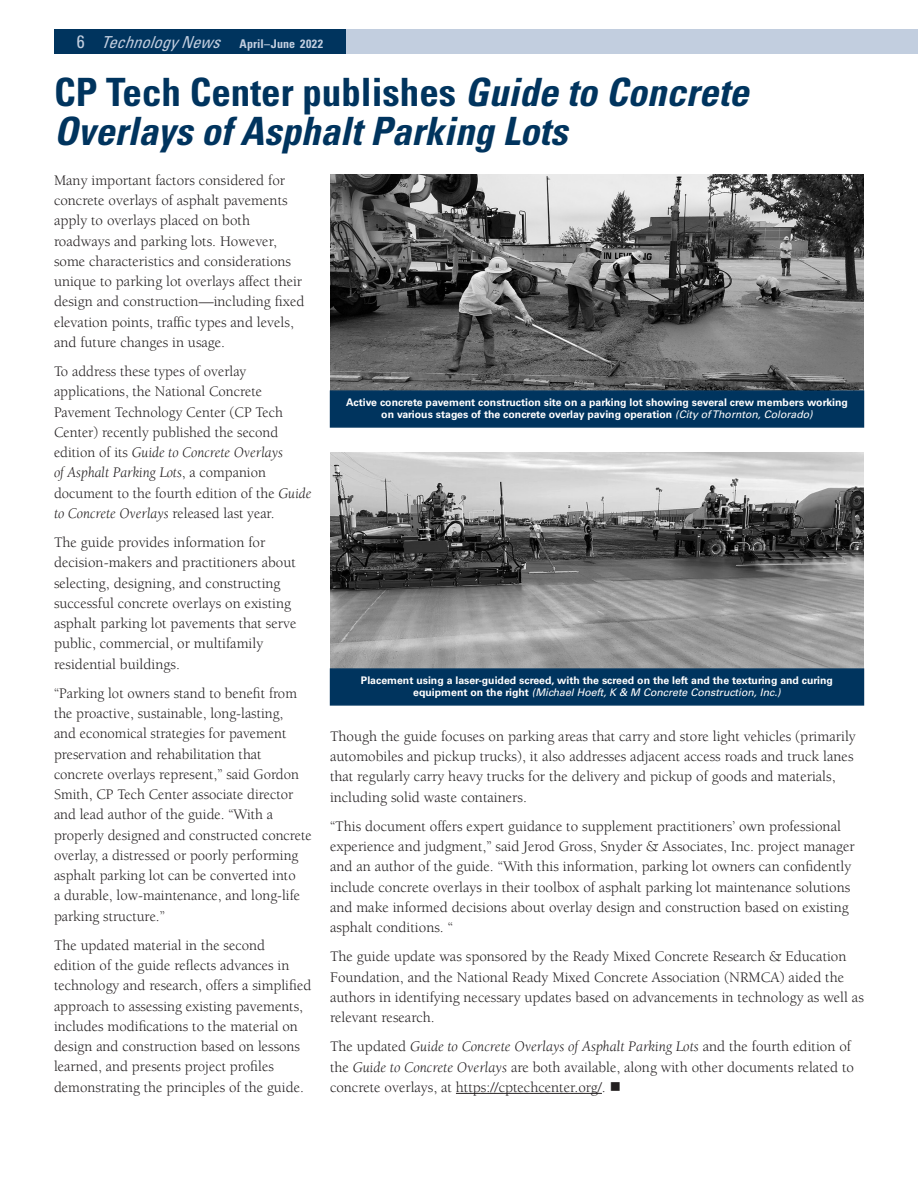
<style>
.page{position:relative;width:918px;height:1188px;background:#fff}
.page>*{position:absolute;margin:0;border:0;box-sizing:border-box;transform-origin:0 0}
.Headline{font:italic 700 condensed 39px/39px "Univers LT Std";color:#00345e}
.t1{font:italic condensed 16.5px "Univers LT Std";letter-spacing:.005em;color:#c2cedf}
.Body_text{font:15px/20.2px "Berkeley Std";color:#231f20}
.t2{font:700 10.5px/12.8px "Univers LT Std";color:#fff;text-align:center}
.s1{font-style:normal;font-size:18px}
.s2{font-weight:700;font-style:normal;font-size:12px}
.s3{font-style:normal}
.s4{font-style:italic}
.s5{font-weight:400;font-style:italic}
</style>
<div class="page">
<div style="left:304px;top:30px;width:614px;height:24px;background:#c2cedf"></div>
<div style="left:54px;top:30px;width:292px;height:24px;background:#00345e"></div>
<img style="left:330px;top:174px;width:534px;height:216px">
<div style="left:330px;top:390px;width:534px;height:38px;background:#00345e;border:2px solid #00345e"></div>
<img style="left:330px;top:452px;width:534px;height:216px">
<div style="left:330px;top:668px;width:534px;height:38px;background:#00345e;border:2px solid #00345e"></div>
<hr style="left:456px;top:1093px;width:146px;height:1px;background:#231f20">
<p class="t1" style="left:77px;top:31px;width:248px"><span class="s1">6</span> Technology News <span class="s2">April–June 2022</span></p>
<h1 class="Headline" style="left:54px;top:73px;width:696px"><span class="s3">CP Tech Center publishes</span> Guide to Concrete<br>Overlays of Asphalt Parking Lots</h1>
<p class="Body_text" style="left:54px;top:170px;width:252px">Many important factors considered for concrete overlays of asphalt pavements apply to overlays placed on both roadways and parking lots. However, some characteristics and considerations unique to parking lot overlays affect their design and construction—including fixed elevation points, traffic types and levels, and future changes in usage.</p>
<p class="Body_text" style="left:54px;top:362px;width:259px">To address these types of overlay applications, the National Concrete Pavement Technology Center (CP Tech Center) recently published the second edition of its <span class="s4">Guide to Concrete Overlays<br>of Asphalt Parking Lots</span>, a companion document to the fourth edition of the <span class="s4">Guide to Concrete Overlays</span> released last year.</p>
<p class="Body_text" style="left:54px;top:533px;width:244px">The guide provides information for decision-makers and practitioners about selecting, designing, and constructing successful concrete overlays on existing asphalt parking lot pavements that serve public, commercial, or multifamily residential buildings.</p>
<p class="Body_text" style="left:54px;top:683px;width:259px">“Parking lot owners stand to benefit from the proactive, sustainable, long-lasting,<br>and economical strategies for pavement preservation and rehabilitation that concrete overlays represent,” said Gordon Smith, CP Tech Center associate director and lead author of the guide. “With a properly designed and constructed concrete overlay, a distressed or poorly performing asphalt parking lot can be converted into<br>a durable, low-maintenance, and long-life parking structure.”</p>
<p class="Body_text" style="left:54px;top:935px;width:259px">The updated material in the second<br>edition of the guide reflects advances in technology and research, offers a simplified approach to assessing existing pavements, includes modifications to the material on design and construction based on lessons learned, and presents project profiles demonstrating the principles of the guide.</p>
<p class="t2" style="left:346px;top:396px;width:503px">Active concrete pavement construction site on a parking lot showing several crew members working on various stages of the concrete overlay paving operation <span class="s5">(City of Thornton, Colorado)</span></p>
<p class="t2" style="left:361px;top:674px;width:474px">Placement using a laser-guided screed, with the screed on the left and the texturing and curing equipment on the right <span class="s5">(Michael Hoeft, K &amp; M Concrete Construction, Inc.)</span></p>
<p class="Body_text" style="left:330px;top:726px;width:527px">Though the guide focuses on parking areas that carry and store light vehicles (primarily automobiles and pickup trucks), it also addresses adjacent access roads and truck lanes that regularly carry heavy trucks for the delivery and pickup of goods and materials, including solid waste containers.</p>
<p class="Body_text" style="left:330px;top:816px;width:526px">“This document offers expert guidance to supplement practitioners’ own professional experience and judgment,” said Jerod Gross, Snyder &amp; Associates, Inc. project manager and an author of the guide. “With this information, parking lot owners can confidently include concrete overlays in their toolbox of asphalt parking lot maintenance solutions and make informed decisions about overlay design and construction based on existing asphalt conditions. “</p>
<p class="Body_text" style="left:330px;top:947px;width:535px">The guide update was sponsored by the Ready Mixed Concrete Research &amp; Education Foundation, and the National Ready Mixed Concrete Association (NRMCA) aided the authors in identifying necessary updates based on advancements in technology as well as relevant research.</p>
<p class="Body_text" style="left:330px;top:1037px;width:526px">The updated <span class="s4">Guide to Concrete Overlays of Asphalt Parking Lots</span> and the fourth edition of the <span class="s4">Guide to Concrete Overlays</span> are both available, along with other documents related to concrete overlays, at https://cptechcenter.org/. ■</p>
</div>
